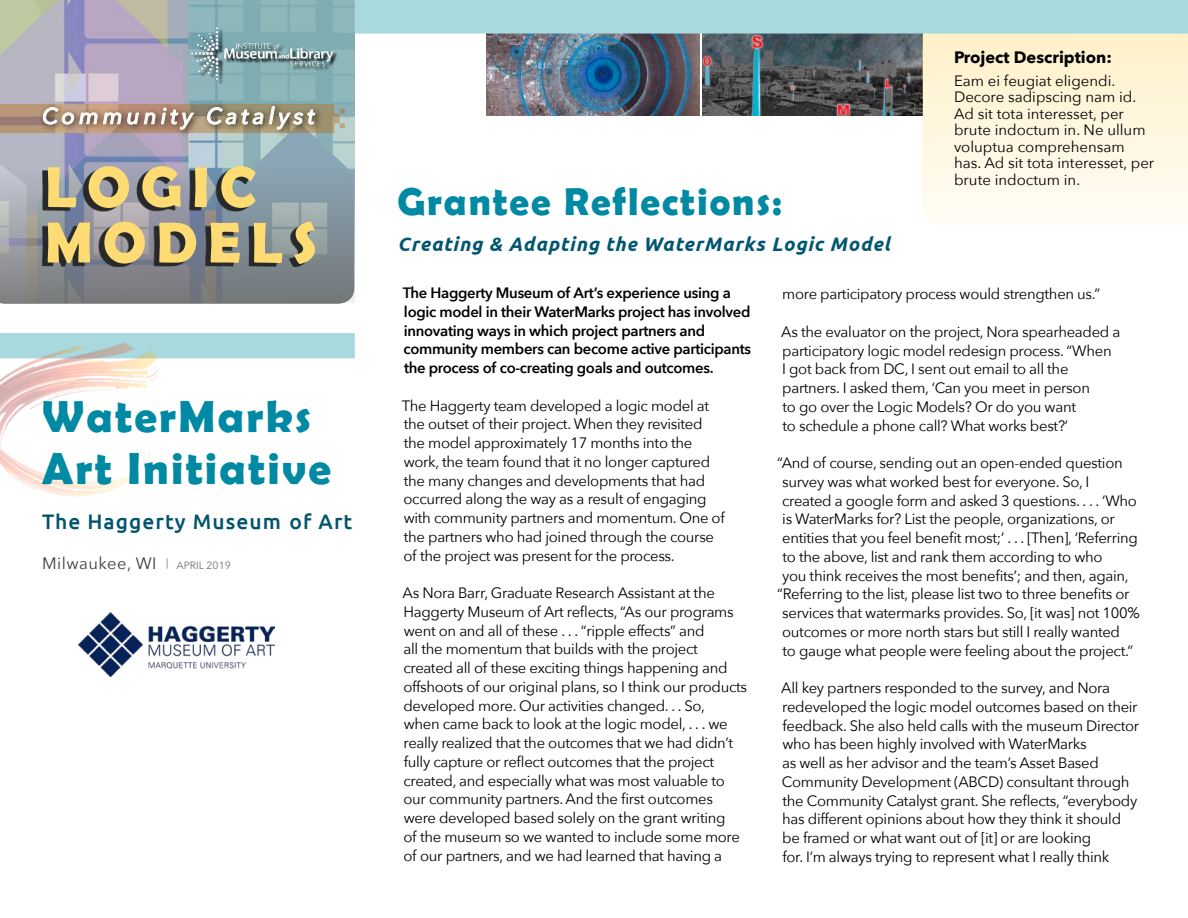
<style>
.page{position:relative;width:1188px;height:918px;background:#fff}
.page>*{position:absolute;margin:0;border:0;box-sizing:border-box;transform-origin:0 0}
.Magazine_Title{font:700 58.05px "Berlin Sans FB Demi";letter-spacing:.175em;color:#ffdb74}
.Magazine_Title-2{font:700 45px "Berlin Sans FB Demi";letter-spacing:.05em;color:#0089a3}
.Magazine_Title-3{font:700 39px "Berlin Sans FB Demi";letter-spacing:.05em;color:#0089a3}
.Magazine_Title-4{font:italic 500 22.5px "Avenir Next";letter-spacing:.175em;color:#fff}
.Magazine_Title-5{font:500 21px "Ubuntu";letter-spacing:.05em;color:#00546d}
.Magazine_Title-6{font:italic 700 19.5px "Ubuntu";letter-spacing:.05em;color:#005670}
.Magazine_Title_Sub{font:16.5px "Avenir Next";letter-spacing:.03em;color:#3c3c3b}
.Body_Text_-_Dark_Ora{font:700 16.5px "Avenir Next";color:#000}
.Body_Text_-_Dark_Ora-2{font:15px/18.8px "Avenir Next";letter-spacing:-.02em;color:#000}
.Body_Text_-_Dark_Ora-3{font:600 15px/18.8px "Avenir Next";letter-spacing:-.02em;color:#000}
.Body_Text_-_Dark_Ora-4{font:15px/16.5px "Avenir Next";color:#000}
.s1{font-size:10.5px;color:#70706f}
</style>
<div class="page">
<img style="left:486px;top:34px;width:213px;height:82px">
<img style="left:702px;top:34px;width:220px;height:82px">
<svg style="left:922px;top:34px;width:266px;height:182px;background:#fef5de"></svg>
<img style="left:0;top:0;width:354px;height:303px">
<div style="left:189px;top:0;width:166px;height:105px;background:linear-gradient(to right,#8ab4ba,#87b3b6)"></div>
<img style="left:182px;top:25px;width:158px;height:63px">
<div style="left:38px;top:101px;width:286px;height:37px;background:#000;opacity:.86"></div>
<svg style="left:0;top:104px;width:350px;height:29px;background:#a9947e"></svg>
<div style="left:355px;top:0;width:833px;height:34px;background:#a7d9df"></div>
<div style="left:162px;top:333px;width:193px;height:25px;background:#a7d9df"></div>
<img style="left:78px;top:612px;width:197px;height:65px">
<svg style="left:42px;top:169px;width:267px;height:98px;background:#697078"></svg>
<img style="left:0;top:333px;width:162px;height:163px">
<p class="Magazine_Title-4" style="left:42px;top:97px;width:274px">Community Catalyst</p>
<p class="Magazine_Title" style="left:45px;top:153px;width:212px">LOGIC</p>
<p class="Magazine_Title" style="left:45px;top:209px;width:274px">MODELS</p>
<p class="Magazine_Title-2" style="left:42px;top:390px;width:271px">WaterMarks</p>
<p class="Magazine_Title-2" style="left:42px;top:443px;width:291px">Art Initiative</p>
<p class="Magazine_Title-5" style="left:42px;top:508px;width:312px">The Haggerty Museum of Art</p>
<p class="Magazine_Title_Sub" style="left:42px;top:549px;width:190px">Milwaukee, WI <span class="s1">| APRIL 2019</span></p>
<p class="Body_Text_-_Dark_Ora" style="left:954px;top:43px;width:159px">Project Description:</p>
<p class="Body_Text_-_Dark_Ora-4" style="left:954px;top:72px;width:202px">Eam ei feugiat eligendi.<br>Decore sadipscing nam id.<br>Ad sit tota interesset, per brute indoctum in. Ne ullum voluptua comprehensam has. Ad sit tota interesset, per brute indoctum in.</p>
<p class="Magazine_Title-3" style="left:398px;top:179px;width:386px">Grantee Reflections:</p>
<p class="Magazine_Title-6" style="left:398px;top:232px;width:494px">Creating &amp; Adapting the WaterMarks Logic Model</p>
<p class="Body_Text_-_Dark_Ora-3" style="left:403px;top:283px;width:350px">The Haggerty Museum of Art’s experience using a logic model in their WaterMarks project has involved innovating ways in which project partners and community members can become active participants the process of co-creating goals and outcomes.</p>
<p class="Body_Text_-_Dark_Ora-2" style="left:402px;top:395px;width:324px">The Haggerty team developed a logic model at the outset of their project. When they revisited the model approximately 17 months into the work, the team found that it no longer captured the many changes and developments that had occurred along the way as a result of engaging with community partners and momentum. One of the partners who had joined through the course of the project was present for the process.</p>
<p class="Body_Text_-_Dark_Ora-2" style="left:403px;top:583px;width:346px">As Nora Barr, Graduate Research Assistant at the Haggerty Museum of Art reflects, “As our programs went on and all of these . . . “ripple effects” and<br>all the momentum that builds with the project created all of these exciting things happening and offshoots of our original plans, so I think our products developed more. Our activities changed. . . So,<br>when came back to look at the logic model, . . . we really realized that the outcomes that we had didn’t fully capture or reflect outcomes that the project created, and especially what was most valuable to our community partners. And the first outcomes were developed based solely on the grant writing<br>of the museum so we wanted to include some more of our partners, and we had learned that having a</p>
<p class="Body_Text_-_Dark_Ora-2" style="left:782px;top:284px;width:319px">more participatory process would strengthen us.”</p>
<p class="Body_Text_-_Dark_Ora-2" style="left:781px;top:322px;width:341px">As the evaluator on the project, Nora spearheaded a participatory logic model redesign process. “When<br>I got back from DC, I sent out email to all the partners. I asked them, ‘Can you meet in person<br>to go over the Logic Models? Or do you want<br>to schedule a phone call? What works best?’</p>
<p class="Body_Text_-_Dark_Ora-2" style="left:777px;top:453px;width:347px">“And of course, sending out an open-ended question</p>
<p class="Body_Text_-_Dark_Ora-2" style="left:782px;top:472px;width:309px">survey was what worked best for everyone. So, I</p>
<p class="Body_Text_-_Dark_Ora-2" style="left:782px;top:490px;width:356px">created a google form and asked 3 questions. . . . ‘Who</p>
<p class="Body_Text_-_Dark_Ora-2" style="left:782px;top:509px;width:334px">is WaterMarks for? List the people, organizations, or</p>
<p class="Body_Text_-_Dark_Ora-2" style="left:782px;top:528px;width:357px">entities that you feel benefit most;’ . . . [Then], ‘Referring</p>
<p class="Body_Text_-_Dark_Ora-2" style="left:783px;top:547px;width:322px">to the above, list and rank them according to who</p>
<p class="Body_Text_-_Dark_Ora-2" style="left:782px;top:565px;width:348px">you think receives the most benefits’; and then, again,</p>
<p class="Body_Text_-_Dark_Ora-2" style="left:777px;top:584px;width:354px">“Referring to the list, please list two to three benefits or</p>
<p class="Body_Text_-_Dark_Ora-2" style="left:782px;top:603px;width:359px">services that watermarks provides. So, [it was] not 100%</p>
<p class="Body_Text_-_Dark_Ora-2" style="left:782px;top:622px;width:339px">outcomes or more north stars but still I really wanted</p>
<p class="Body_Text_-_Dark_Ora-2" style="left:783px;top:640px;width:352px">to gauge what people were feeling about the project.”</p>
<p class="Body_Text_-_Dark_Ora-2" style="left:781px;top:678px;width:359px">All key partners responded to the survey, and Nora redeveloped the logic model outcomes based on their feedback. She also held calls with the museum Director who has been highly involved with WaterMarks<br>as well as her advisor and the team’s Asset Based Community Development (ABCD) consultant through the Community Catalyst grant. She reflects, “everybody has different opinions about how they think it should be framed or what want out of [it] or are looking<br>for. I’m always trying to represent what I really think</p>
</div>
